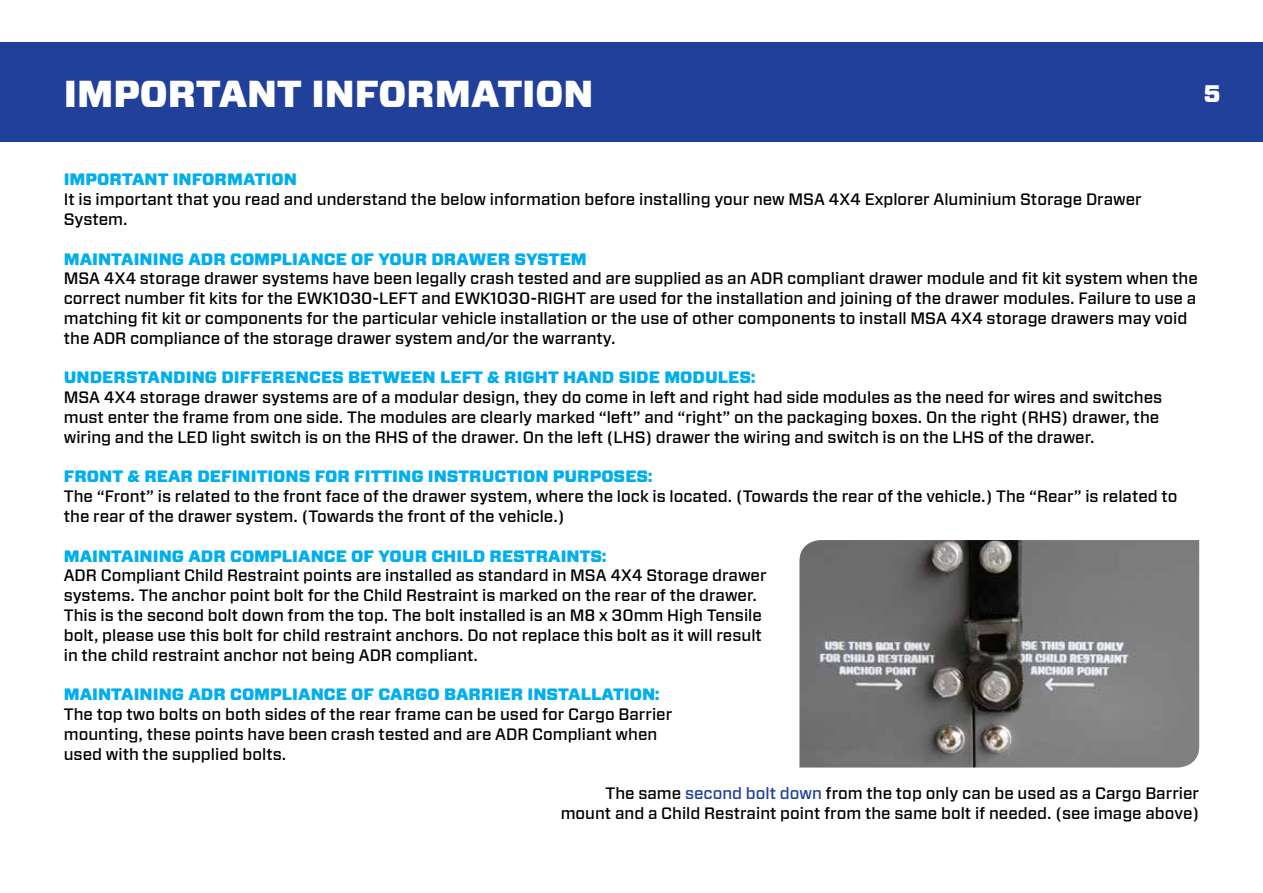
<style>
.page{position:relative;width:1263px;height:893px;background:#fff}
.page>*{position:absolute;margin:0;border:0;box-sizing:border-box;transform-origin:0 0}
.t1{font:900 37.5px "Forza";color:#fff}
.t2{font:900 24px "Forza";color:#fff}
.t3{font:500 16.5px/19.8px "Forza";color:#000}
.t4{font:900 16.5px "Forza";color:#00aeef}
.s1{color:#21409a}
</style>
<div class="page">
<div style="left:0;top:43px;width:1263px;height:99px;background:#21409a"></div>
<img style="left:799px;top:540px;width:400px;height:227px">
<h1 class="t1" style="left:64px;top:69px;width:531px">IMPORTANT INFORMATION</h1>
<h2 class="t2" style="left:1204px;top:78px;width:18px">5</h2>
<p class="t4" style="left:64px;top:169px;width:235px">IMPORTANT INFORMATION</p>
<p class="t3" style="left:64px;top:190px;width:1079px">It is important that you read and understand the below information before installing your new MSA 4X4 Explorer Aluminium Storage Drawer<br>System.</p>
<p class="t4" style="left:64px;top:248px;width:525px">MAINTAINING ADR COMPLIANCE OF YOUR DRAWER SYSTEM</p>
<p class="t3" style="left:64px;top:269px;width:1135px">MSA 4X4 storage drawer systems have been legally crash tested and are supplied as an ADR compliant drawer module and fit kit system when the correct number fit kits for the EWK1030-LEFT and EWK1030-RIGHT are used for the installation and joining of the drawer modules. Failure to use a matching fit kit or components for the particular vehicle installation or the use of other components to install MSA 4X4 storage drawers may void the ADR compliance of the storage drawer system and/or the warranty.</p>
<p class="t4" style="left:64px;top:367px;width:693px">UNDERSTANDING DIFFERENCES BETWEEN LEFT &amp; RIGHT HAND SIDE MODULES:</p>
<p class="t3" style="left:64px;top:388px;width:1100px">MSA 4X4 storage drawer systems are of a modular design, they do come in left and right had side modules as the need for wires and switches must enter the frame from one side. The modules are clearly marked “left” and “right” on the packaging boxes. On the right (RHS) drawer, the wiring and the LED light switch is on the RHS of the drawer. On the left (LHS) drawer the wiring and switch is on the LHS of the drawer.</p>
<p class="t4" style="left:64px;top:466px;width:590px">FRONT &amp; REAR DEFINITIONS FOR FITTING INSTRUCTION PURPOSES:</p>
<p class="t3" style="left:64px;top:487px;width:1115px">The “Front” is related to the front face of the drawer system, where the lock is located. (Towards the rear of the vehicle.) The “Rear” is related to the rear of the drawer system. (Towards the front of the vehicle.)</p>
<p class="t4" style="left:64px;top:545px;width:544px">MAINTAINING ADR COMPLIANCE OF YOUR CHILD RESTRAINTS:</p>
<p class="t3" style="left:64px;top:566px;width:704px">ADR Compliant Child Restraint points are installed as standard in MSA 4X4 Storage drawer systems. The anchor point bolt for the Child Restraint is marked on the rear of the drawer.<br>This is the second bolt down from the top. The bolt installed is an M8 x 30mm High Tensile bolt, please use this bolt for child restraint anchors. Do not replace this bolt as it will result in the child restraint anchor not being ADR compliant.</p>
<p class="t4" style="left:64px;top:683px;width:597px">MAINTAINING ADR COMPLIANCE OF CARGO BARRIER INSTALLATION:</p>
<p class="t3" style="left:64px;top:704px;width:610px">The top two bolts on both sides of the rear frame can be used for Cargo Barrier mounting, these points have been crash tested and are ADR Compliant when used with the supplied bolts.</p>
<p class="t3" style="left:561px;top:784px;width:640px;text-align:right">The same <span class="s1">second bolt down</span> from the top only can be used as a Cargo Barrier mount and a Child Restraint point from the same bolt if needed. (see image above)</p>
</div>
